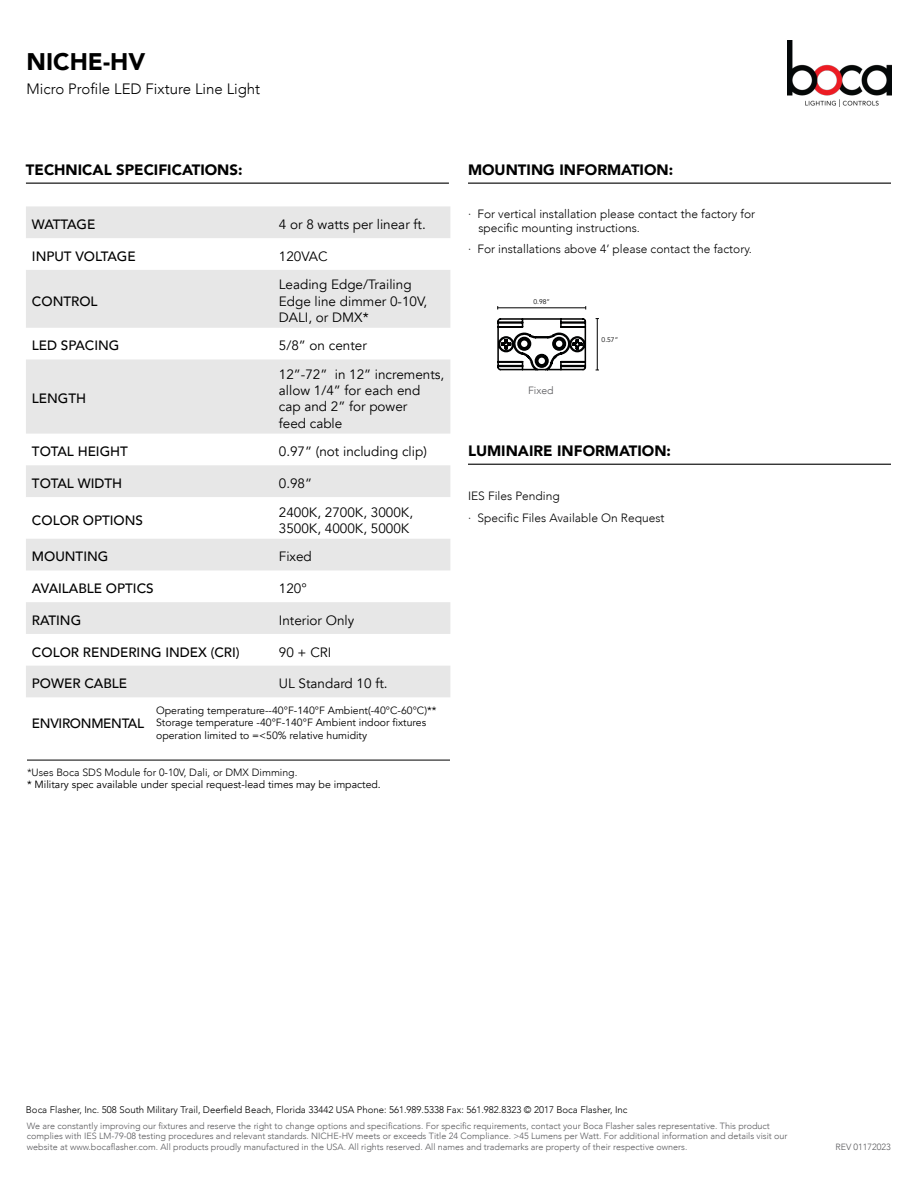
<style>
.page{position:relative;width:918px;height:1188px;background:#fff}
.page>*{position:absolute;margin:0;border:0;box-sizing:border-box;transform-origin:0 0}
.t1{font:900 24px "Avenir";color:#000}
.t2{font:900 15px "Avenir";color:#000}
.t3{font:300 15px "Avenir";color:#000}
.t4{font:13.5px/16.2px "Avenir";color:#000}
.t5{font:500 13.5px "Avenir";color:#000}
.t6{font:500 13.5px "Avenir";letter-spacing:-.02em;color:#000}
.t7{font:300 12px/14.4px "Avenir";color:#000}
.t8{font:10.5px/12.6px "Avenir";color:#000}
.t9{font:300 10.5px "Avenir";color:#000}
.t10{font:300 10.5px "Avenir";color:#59595c}
.t11{font:300 9.6px "Avenir";color:#000}
.t12{font:300 9px/10.8px "Avenir";color:#59595c}
.t13{font:6.75px "Avenir";color:#000}
</style>
<div class="page">
<hr style="left:468px;top:183px;width:423px;height:1px;background:#000">
<div style="left:26px;top:206px;width:424px;height:32px;background:#e7e7e7"></div>
<svg style="left:26px;top:270px;width:424px;height:427px;fill:#e7e7e7"></svg>
<hr style="left:26px;top:183px;width:423px;height:1px;background:#000">
<svg style="left:497px;top:318px;width:90px;height:53px"></svg>
<hr style="left:597px;top:319px;width:1px;height:51px;background:#000">
<hr style="left:498px;top:307px;width:88px;height:1px;background:#000">
<hr style="left:468px;top:464px;width:423px;height:1px;background:#000">
<hr style="left:27px;top:760px;width:423px;height:1px;background:#000">
<img style="left:787px;top:40px;width:104px;height:66px">
<h1 class="t1" style="left:27px;top:41px;width:120px">NICHE-HV</h1>
<h2 class="t3" style="left:27px;top:80px;width:235px">Micro Profile LED Fixture Line Light</h2>
<h2 class="t2" style="left:26px;top:157px;width:218px">TECHNICAL SPECIFICATIONS:</h2>
<h3 class="t5" style="left:32px;top:213px;width:65px">WATTAGE</h3>
<h3 class="t4" style="left:279px;top:217px;width:148px">4 or 8 watts per linear ft.</h3>
<h3 class="t5" style="left:32px;top:244px;width:105px">INPUT VOLTAGE</h3>
<h3 class="t4" style="left:279px;top:248px;width:50px">120VAC</h3>
<h3 class="t5" style="left:32px;top:289px;width:67px">CONTROL</h3>
<h3 class="t4" style="left:279px;top:277px;width:150px">Leading Edge/Trailing<br>Edge line dimmer 0-10V,<br>DALI, or DMX*</h3>
<h3 class="t5" style="left:32px;top:334px;width:89px">LED SPACING</h3>
<h3 class="t4" style="left:279px;top:338px;width:90px">5/8” on center</h3>
<h3 class="t5" style="left:32px;top:387px;width:56px">LENGTH</h3>
<h3 class="t4" style="left:279px;top:366px;width:167px">12”-72” in 12” increments, allow 1/4” for each end cap and 2” for power<br>feed cable</h3>
<h3 class="t5" style="left:32px;top:440px;width:98px">TOTAL HEIGHT</h3>
<h3 class="t4" style="left:279px;top:444px;width:150px">0.97” (not including clip)</h3>
<h3 class="t5" style="left:32px;top:472px;width:92px">TOTAL WIDTH</h3>
<h3 class="t4" style="left:279px;top:475px;width:35px">0.98”</h3>
<h3 class="t5" style="left:32px;top:508px;width:113px">COLOR OPTIONS</h3>
<h3 class="t4" style="left:279px;top:504px;width:136px">2400K, 2700K, 3000K,<br>3500K, 4000K, 5000K</h3>
<h3 class="t5" style="left:32px;top:545px;width:78px">MOUNTING</h3>
<h3 class="t4" style="left:279px;top:549px;width:35px">Fixed</h3>
<h3 class="t5" style="left:32px;top:577px;width:123px">AVAILABLE OPTICS</h3>
<h3 class="t4" style="left:279px;top:581px;width:29px">120°</h3>
<h3 class="t5" style="left:32px;top:608px;width:51px">RATING</h3>
<h3 class="t4" style="left:279px;top:612px;width:77px">Interior Only</h3>
<h3 class="t5" style="left:32px;top:640px;width:209px">COLOR RENDERING INDEX (CRI)</h3>
<h3 class="t4" style="left:279px;top:644px;width:54px">90 + CRI</h3>
<h3 class="t5" style="left:32px;top:672px;width:97px">POWER CABLE</h3>
<h3 class="t4" style="left:279px;top:676px;width:110px">UL Standard 10 ft.</h3>
<h3 class="t6" style="left:32px;top:712px;width:114px">ENVIRONMENTAL</h3>
<p class="t8" style="left:156px;top:704px;width:282px">Operating temperature--40°F-140°F Ambient(-40°C-60°C)**<br>Storage temperature -40°F-140°F Ambient indoor fixtures operation limited to =&lt;50% relative humidity</p>
<p class="t9" style="left:27px;top:766px;width:272px">*Uses Boca SDS Module for 0-10V, Dali, or DMX Dimming.</p>
<p class="t8" style="left:27px;top:779px;width:355px">* Military spec available under special request-lead times may be impacted.</p>
<h2 class="t2" style="left:468px;top:157px;width:207px">MOUNTING INFORMATION:</h2>
<h3 class="t7" style="left:478px;top:207px;width:278px;text-indent:-10px">· For vertical installation please contact the factory for specific mounting instructions.</h3>
<h3 class="t7" style="left:468px;top:242px;width:286px">· For installations above 4’ please contact the factory.</h3>
<p class="t13" style="left:533px;top:297px;width:18px">0.98”</p>
<p class="t10" style="left:528px;top:384px;width:27px">Fixed</p>
<p class="t13" style="left:602px;top:336px;width:18px">0.57”</p>
<h2 class="t2" style="left:468px;top:438px;width:205px">LUMINAIRE INFORMATION:</h2>
<h3 class="t7" style="left:468px;top:486px;width:198px;line-height:21.1px">IES Files Pending<br>· Specific Files Available On Request</h3>
<p class="t11" style="left:26px;top:1104px;width:603px">Boca Flasher, Inc. 508 South Military Trail, Deerfield Beach, Florida 33442 USA Phone: 561.989.5338 Fax: 561.982.8323 © 2017 Boca Flasher, Inc</p>
<p class="t12" style="left:27px;top:1120px;width:762px">We are constantly improving our fixtures and reserve the right to change options and specifications. For specific requirements, contact your Boca Flasher sales representative. This product complies with IES LM-79-08 testing procedures and relevant standards. NICHE-HV meets or exceeds Title 24 Compliance. &gt;45 Lumens per Watt. For additional information and details visit our website at www.bocaflasher.com. All products proudly manufactured in the USA. All rights reserved. All names and trademarks are property of their respective owners.</p>
<p class="t12" style="left:835px;top:1142px;width:57px">REV 01172023</p>
</div>
